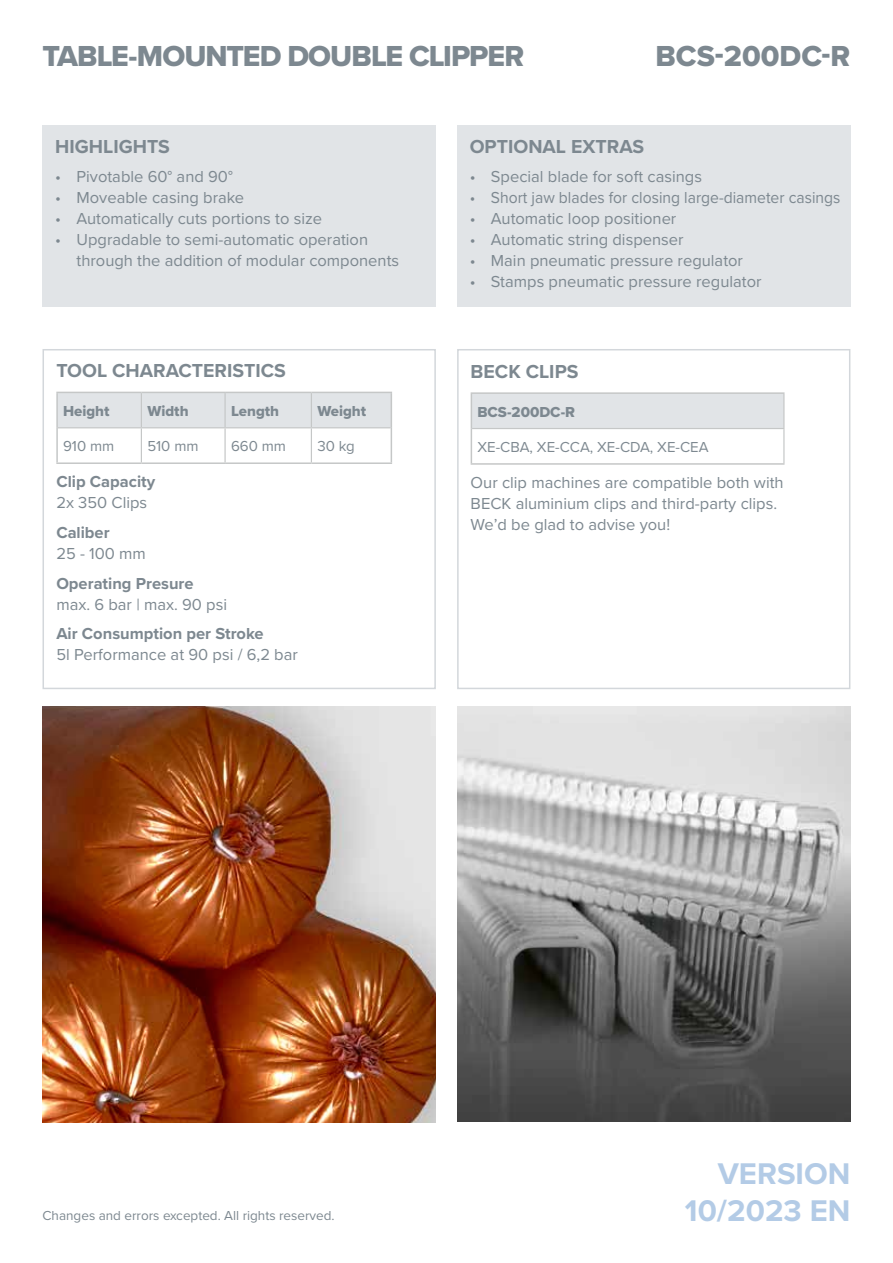
<style>
.page{position:relative;width:893px;height:1263px;background:#fff}
.page>*{position:absolute;margin:0;border:0;box-sizing:border-box;transform-origin:0 0}
.t1{font:700 31.05px/37.2px "Proxima Nova";color:#b3cbe6;text-align:right}
.t2{font:30px "Proxima Nova Extrabld";letter-spacing:-.03em;color:#7d8890}
.t3{font:30px "Proxima Nova Extrabld";color:#7d8890}
.t4{font:700 19.5px "Proxima Nova";color:#7d8890}
.t5{font:16.5px/21px "Proxima Nova";color:#7d8890}
.t6{font:700 16.5px "Proxima Nova";color:#7d8890}
.t7{font:16.5px "Proxima Nova";color:#7d8890;scale:.95 1}
.t8{font:15px "Proxima Nova";color:#7d8890}
.t9{font:15px "Proxima Nova Extrabld";color:#7d8890}
.t10{font:13.5px "Proxima Nova";color:#7d8890}
</style>
<div class="page">
<img style="left:43px;top:706px;width:393px;height:417px">
<img style="left:457px;top:706px;width:393px;height:416px">
<div style="left:43px;top:125px;width:393px;height:181px;background:#e1e4e7"></div>
<div style="left:457px;top:125px;width:393px;height:181px;background:#e1e4e7"></div>
<div style="left:457px;top:349px;width:393px;height:340px;background:#fff;border:2px solid #d3d7db"></div>
<div style="left:471px;top:393px;width:313px;height:35px;background:#e1e4e7"></div>
<hr style="left:471px;top:392px;width:313px;height:2px;background:#c5c7c7">
<hr style="left:471px;top:394px;width:1px;height:34px;background:#c5c7c7">
<hr style="left:471px;top:428px;width:1px;height:35px;background:#c5c7c7">
<hr style="left:471px;top:463px;width:313px;height:2px;background:#c5c7c7">
<hr style="left:783px;top:394px;width:1px;height:34px;background:#c5c7c7">
<hr style="left:472px;top:428px;width:312px;height:1px;background:#c5c7c7">
<hr style="left:783px;top:429px;width:1px;height:34px;background:#c5c7c7">
<div style="left:43px;top:349px;width:393px;height:340px;background:#fff;border:2px solid #d3d7db"></div>
<div style="left:58px;top:393px;width:333px;height:34px;background:#e1e4e7"></div>
<hr style="left:56px;top:392px;width:85px;height:1px;background:#c5c7c7">
<hr style="left:56px;top:393px;width:2px;height:35px;background:#c5c7c7">
<hr style="left:141px;top:392px;width:84px;height:1px;background:#c5c7c7">
<hr style="left:225px;top:392px;width:86px;height:1px;background:#c5c7c7">
<hr style="left:311px;top:392px;width:81px;height:1px;background:#c5c7c7">
<hr style="left:391px;top:393px;width:1px;height:35px;background:#c5c7c7">
<hr style="left:56px;top:428px;width:2px;height:34px;background:#c5c7c7">
<hr style="left:391px;top:428px;width:1px;height:34px;background:#c5c7c7">
<hr style="left:56px;top:462px;width:85px;height:2px;background:#c5c7c7">
<hr style="left:141px;top:462px;width:84px;height:2px;background:#c5c7c7">
<hr style="left:225px;top:462px;width:86px;height:2px;background:#c5c7c7">
<hr style="left:311px;top:462px;width:81px;height:2px;background:#c5c7c7">
<hr style="left:141px;top:393px;width:1px;height:34px;background:#c5c7c7">
<hr style="left:224px;top:393px;width:2px;height:34px;background:#c5c7c7">
<hr style="left:311px;top:393px;width:1px;height:34px;background:#c5c7c7">
<hr style="left:58px;top:427px;width:83px;height:1px;background:#c5c7c7">
<hr style="left:141px;top:427px;width:84px;height:1px;background:#c5c7c7">
<hr style="left:141px;top:428px;width:1px;height:34px;background:#c5c7c7">
<hr style="left:225px;top:427px;width:86px;height:1px;background:#c5c7c7">
<hr style="left:224px;top:428px;width:2px;height:34px;background:#c5c7c7">
<hr style="left:311px;top:427px;width:80px;height:1px;background:#c5c7c7">
<hr style="left:311px;top:428px;width:1px;height:34px;background:#c5c7c7">
<h2 class="t2" style="left:43px;top:34px;width:483px">TABLE-MOUNTED DOUBLE CLIPPER</h2>
<h2 class="t3" style="left:656px;top:34px;width:196px">BCS-200DC-R</h2>
<p class="t4" style="left:55px;top:132px;width:116px">HIGHLIGHTS</p>
<p class="t5" style="left:55px;top:166px;width:179px">• Pivotable 60° and 90°</p>
<p class="t5" style="left:55px;top:187px;width:190px">• Moveable casing brake</p>
<p class="t5" style="left:55px;top:208px;width:268px">• Automatically cuts portions to size</p>
<p class="t5" style="left:77px;top:229px;width:324px;text-indent:-21px">• Upgradable to semi-automatic operation through the addition of modular components</p>
<p class="t4" style="left:56px;top:356px;width:231px">TOOL CHARACTERISTICS</p>
<p class="t9" style="left:63px;top:400px;width:48px">Height</p>
<p class="t9" style="left:147px;top:400px;width:43px">Width</p>
<p class="t9" style="left:231px;top:400px;width:50px">Length</p>
<p class="t9" style="left:317px;top:400px;width:50px">Weight</p>
<p class="t8" style="left:63px;top:435px;width:53px">910 mm</p>
<p class="t8" style="left:147px;top:435px;width:53px">510 mm</p>
<p class="t8" style="left:231px;top:435px;width:57px">660 mm</p>
<p class="t8" style="left:317px;top:435px;width:39px">30 kg</p>
<p class="t6" style="left:56px;top:470px;width:100px">Clip Capacity</p>
<p class="t5" style="left:56px;top:492px;width:92px">2x 350 Clips</p>
<p class="t6" style="left:56px;top:520px;width:55px">Caliber</p>
<p class="t5" style="left:56px;top:542px;width:91px">25 - 100 mm</p>
<p class="t6" style="left:56px;top:571px;width:139px">Operating Presure</p>
<p class="t5" style="left:56px;top:593px;width:172px">max. 6 bar | max. 90 psi</p>
<p class="t6" style="left:56px;top:621px;width:209px">Air Consumption per Stroke</p>
<p class="t5" style="left:56px;top:643px;width:243px">5l Performance at 90 psi / 6,2 bar</p>
<p class="t4" style="left:470px;top:132px;width:176px">OPTIONAL EXTRAS</p>
<p class="t5" style="left:470px;top:166px;width:234px">• Special blade for soft casings</p>
<p class="t7" style="left:470px;top:186px;width:392px">• Short jaw blades for closing large-diameter casings</p>
<p class="t5" style="left:470px;top:208px;width:208px">• Automatic loop positioner</p>
<p class="t5" style="left:470px;top:229px;width:215px">• Automatic string dispenser</p>
<p class="t5" style="left:470px;top:250px;width:275px">• Main pneumatic pressure regulator</p>
<p class="t5" style="left:470px;top:271px;width:293px">• Stamps pneumatic pressure regulator</p>
<p class="t4" style="left:471px;top:357px;width:109px">BECK CLIPS</p>
<p class="t9" style="left:477px;top:401px;width:99px">BCS-200DC-R</p>
<p class="t8" style="left:477px;top:436px;width:233px">XE-CBA, XE-CCA, XE-CDA, XE-CEA</p>
<p class="t5" style="left:471px;top:471px;width:315px">Our clip machines are compatible both with<br>BECK aluminium clips and third-party clips.<br>We’d be glad to advise you!</p>
<p class="t10" style="left:43px;top:1206px;width:294px">Changes and errors excepted. All rights reserved.</p>
<h1 class="t1" style="left:685px;top:1154px;width:167px">VERSION<br>10/2023 EN</h1>
</div>
